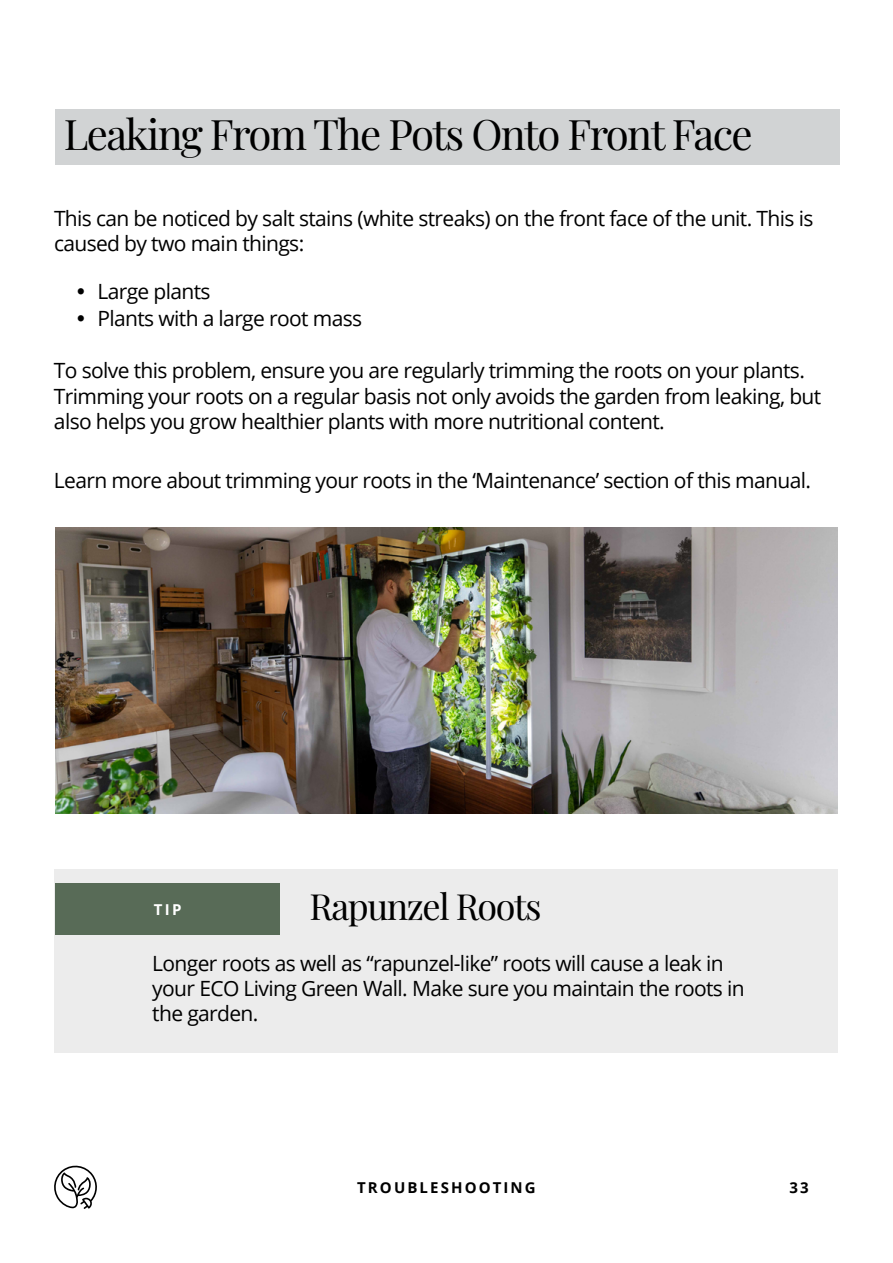
<style>
.page{position:relative;width:893px;height:1263px;background:#fff}
.page>*{position:absolute;margin:0;border:0;box-sizing:border-box;transform-origin:0 0}
.t1{font:42px "Playfair Display";letter-spacing:-.04em;color:#000}
.t2{font:36px "Playfair Display";letter-spacing:-.04em;color:#000}
.t3{font:21px/25.2px "Open Sans";letter-spacing:-.03em;color:#000}
.t4{font:700 15px "Open Sans";letter-spacing:.14em;color:#000}
.t5{font:700 15px "Open Sans";color:#fff}
</style>
<div class="page">
<svg style="left:54px;top:1165px;width:43px;height:44px"></svg>
<div style="left:55px;top:109px;width:784px;height:56px;background:#d1d3d4"></div>
<div style="left:54px;top:869px;width:783px;height:184px;background:#ececec"></div>
<div style="left:55px;top:884px;width:225px;height:51px;background:#586b57"></div>
<img style="left:55px;top:527px;width:782px;height:287px">
<h1 class="t1" style="left:64px;top:102px;width:690px">Leaking From The Pots Onto Front Face</h1>
<p class="t3" style="left:54px;top:205px;width:761px">This can be noticed by salt stains (white streaks) on the front face of the unit. This is caused by two main things:</p>
<p class="t3" style="left:97px;top:278px;width:266px;line-height:27px">Large plants<br>Plants with a large root mass</p>
<p class="t3" style="left:54px;top:358px;width:769px">To solve this problem, ensure you are regularly trimming the roots on your plants.<br>Trimming your roots on a regular basis not only avoids the garden from leaking, but also helps you grow healthier plants with more nutritional content.</p>
<p class="t3" style="left:54px;top:467px;width:759px">Learn more about trimming your roots in the ‘Maintenance’ section of this manual.</p>
<h2 class="t2" style="left:309px;top:879px;width:234px">Rapunzel Roots</h2>
<p class="t3" style="left:152px;top:950px;width:594px">Longer roots as well as “rapunzel-like” roots will cause a leak in your ECO Living Green Wall. Make sure you maintain the roots in the garden.</p>
<p class="t5" style="left:154px;top:899px;width:29px">TIP</p>
<p class="t4" style="left:357px;top:1177px;width:97px">TROU BLESHOOT</p>
<p class="t4" style="left:503px;top:1177px;width:31px">ING</p>
<p class="t4" style="left:789px;top:1177px;width:21px">33</p>
</div>
